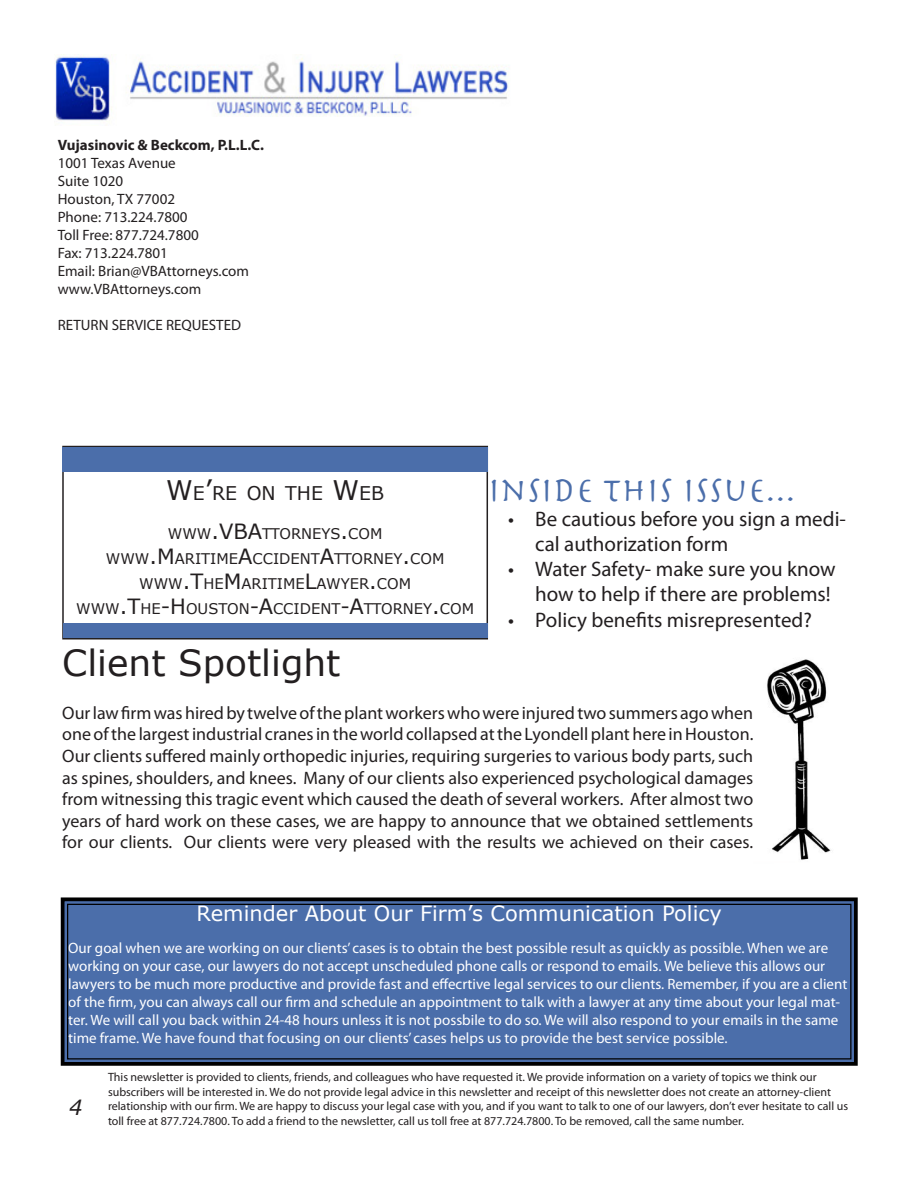
<style>
.page{position:relative;width:918px;height:1188px;background:#fff}
.page>*{position:absolute;margin:0;border:0;box-sizing:border-box;transform-origin:0 0}
.t1{font:36px "Herculanum";color:#4b6eaa}
.t2{font:36px "Verdana";color:#231f20}
.t3{font:21px/25.2px "Myriad Pro";color:#231f20}
.t4{font:21px "Verdana";color:#fff}
.t5{font:italic 21px "Verdana";color:#231f20}
.t6{font:18.9px "Verdana";color:#231f20}
.t7{font:18px/21.6px "Myriad Pro";color:#231f20;text-align:justify}
.t8{font:15px/18px "Myriad Pro";color:#fff}
.t9{font:15px "Myriad Pro";color:#231f20}
.t10{font:700 15px "Myriad Pro";color:#231f20}
.t11{font:14.7px "Verdana";color:#231f20}
.t12{font:12px/14.4px "Myriad Pro";color:#231f20}
.s1{font-size:27px}
.s2{font-size:21px}
</style>
<div class="page">
<img style="left:54px;top:54px;width:455px;height:67px">
<svg style="left:60px;top:897px;width:798px;height:169px;background:#4768a0"></svg>
<div style="left:67px;top:904px;width:784px;height:156px;border:1px solid #000"></div>
<div style="left:62px;top:446px;width:426px;height:194px;border:2px solid #231f20"></div>
<div style="left:62px;top:447px;width:426px;height:25px;background:#4b6eaa"></div>
<div style="left:64px;top:624px;width:424px;height:14px;background:#4b6eaa"></div>
<img style="left:767px;top:659px;width:64px;height:201px">
<p class="t10" style="left:58px;top:135px;width:208px">Vujasinovic &amp; Beckcom, P.L.L.C.</p>
<p class="t9" style="left:58px;top:154px;width:120px">1001 Texas Avenue</p>
<p class="t9" style="left:58px;top:172px;width:67px">Suite 1020</p>
<p class="t9" style="left:58px;top:190px;width:119px">Houston, TX 77002</p>
<p class="t9" style="left:58px;top:208px;width:131px">Phone: 713.224.7800</p>
<p class="t9" style="left:58px;top:226px;width:143px">Toll Free: 877.724.7800</p>
<p class="t9" style="left:58px;top:244px;width:112px">Fax: 713.224.7801</p>
<p class="t9" style="left:58px;top:262px;width:193px">Email: Brian@VBAttorneys.com</p>
<p class="t9" style="left:58px;top:280px;width:145px">www.VBAttorneys.com</p>
<p class="t9" style="left:58px;top:316px;width:185px">RETURN SERVICE REQUESTED</p>
<p class="t1" style="left:488px;top:466px;width:309px">INSIDE THIS ISSUE...</p>
<p class="t3" style="left:535px;top:506px;width:312px;text-indent:-27px">• Be cautious before you sign a medi&shy;cal authorization form</p>
<p class="t3" style="left:508px;top:556px;width:329px;text-align:right">• Water Safety- make sure you know how to help if there are problems!</p>
<p class="t3" style="left:508px;top:607px;width:305px">• Policy benefits misrepresented?</p>
<p class="t6" style="left:166px;top:481px;width:219px"><span class="s1">W</span>E<span class="s1">’</span>RE ON THE <span class="s1">W</span>EB</p>
<p class="t11" style="left:168px;top:524px;width:16px">WWW</p>
<p class="t11" style="left:211px;top:524px;width:173px"><span class="s2">.VBA</span>TTORNEYS<span class="s2">.</span>COM</p>
<p class="t11" style="left:106px;top:549px;width:16px">WWW</p>
<p class="t11" style="left:149px;top:549px;width:297px"><span class="s2">.M</span> ARITIME<span class="s2">A</span>CCIDENT<span class="s2">A</span>TTORNEY<span class="s2">.</span>COM</p>
<p class="t11" style="left:139px;top:575px;width:16px">WWW</p>
<p class="t11" style="left:183px;top:575px;width:230px"><span class="s2">.T</span>HE<span class="s2">M</span>ARITIME<span class="s2">L</span>AWYER<span class="s2">.</span>COM</p>
<p class="t11" style="left:76px;top:600px;width:16px">WWW</p>
<p class="t11" style="left:120px;top:600px;width:356px"><span class="s2">.T</span>HE<span class="s2">-H</span> OUSTON<span class="s2">-A</span>CCIDENT<span class="s2">-A</span>TTORNEY<span class="s2">.</span>COM</p>
<p class="t2" style="left:62px;top:640px;width:280px">Client Spotlight</p>
<p class="t7" style="left:62px;top:702px;width:693px">Our law firm was hired by twelve of the plant workers who were injured two summers ago when one of the largest industrial cranes in the world collapsed at the Lyondell plant here in Houston.<br>Our clients suffered mainly orthopedic injuries, requiring surgeries to various body parts, such as spines, shoulders, and knees. Many of our clients also experienced psychological damages from witnessing this tragic event which caused the death of several workers. After almost two years of hard work on these cases, we are happy to announce that we obtained settlements for our clients. Our clients were very pleased with the results we achieved on their cases.</p>
<p class="t4" style="left:197px;top:900px;width:527px">Reminder About Our Firm’s Communication Policy</p>
<p class="t8" style="left:68px;top:939px;width:781px">Our goal when we are working on our clients’ cases is to obtain the best possible result as quickly as possible. When we are working on your case, our lawyers do not accept unscheduled phone calls or respond to emails. We believe this allows our lawyers to be much more productive and provide fast and effecrtive legal services to our clients. Remember, if you are a client of the firm, you can always call our firm and schedule an appointment to talk with a lawyer at any time about your legal mat&shy;ter. We will call you back within 24-48 hours unless it is not possbile to do so. We will also respond to your emails in the same time frame. We have found that focusing on our clients’ cases helps us to provide the best service possible.</p>
<p class="t5" style="left:69px;top:1094px;width:15px">4</p>
<p class="t12" style="left:108px;top:1070px;width:742px">This newsletter is provided to clients, friends, and colleagues who have requested it. We provide information on a variety of topics we think our subscribers will be interested in. We do not provide legal advice in this newsletter and receipt of this newsletter does not create an attorney-client relationship with our firm. We are happy to discuss your legal case with you, and if you want to talk to one of our lawyers, don’t ever hesitate to call us toll free at 877.724.7800. To add a friend to the newsletter, call us toll free at 877.724.7800. To be removed, call the same number.</p>
</div>
